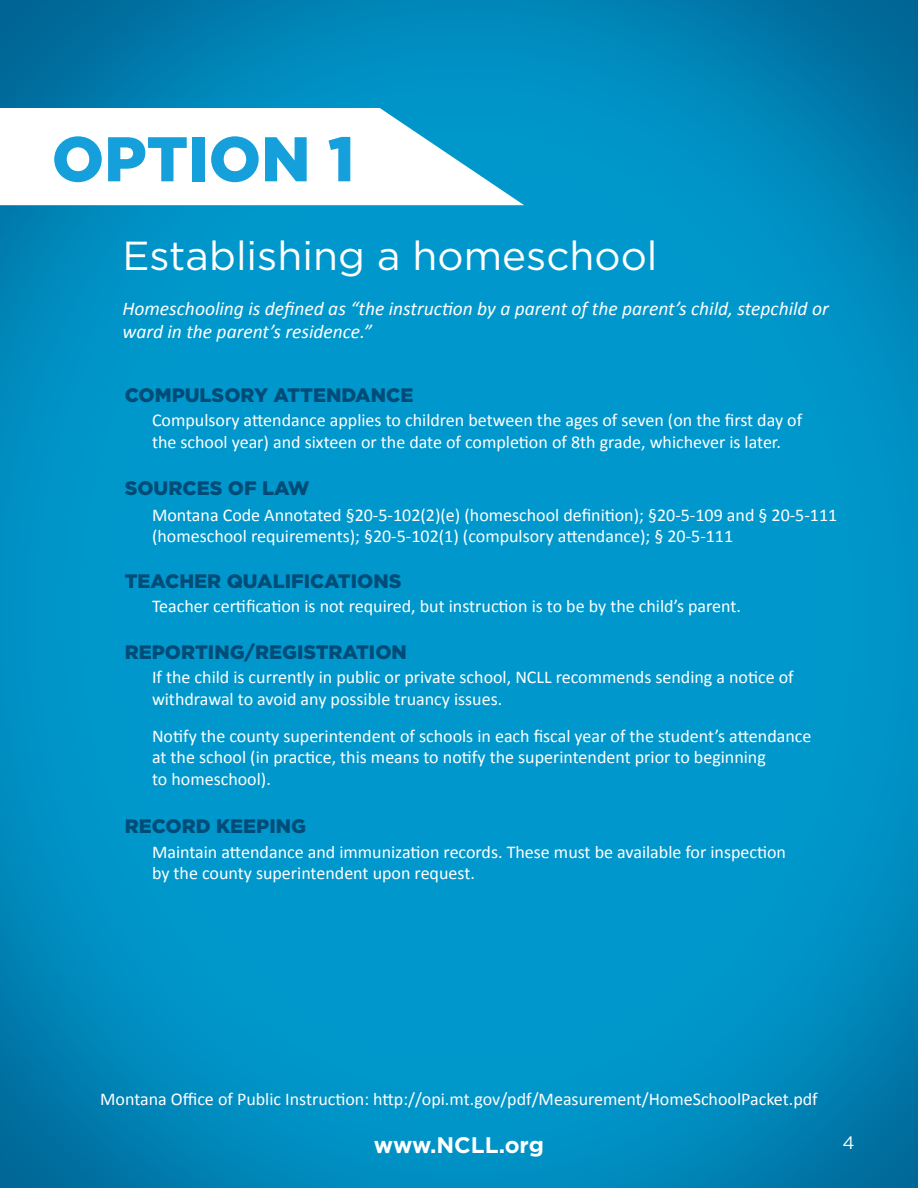
<style>
.page{position:relative;width:918px;height:1188px;background:#fff}
.page>*{position:absolute;margin:0;border:0;box-sizing:border-box;transform-origin:0 0}
.t1{font:900 63px "Gotham HTF";color:#15a0db}
.t2{font:40.5px "Gotham HTF";color:#fff}
.t3{font:700 22.5px "Gotham HTF";color:#fff}
.t4{font:italic 19.5px "Calibri";color:#fff}
.t5{font:900 19.5px "Gotham HTF";color:#004c78}
.t6{font:18px "Calibri";color:#fff}
.t7{font:18px "Gotham HTF";color:#fff}
</style>
<div class="page">
<img style="left:0;top:0;width:918px;height:1188px">
<svg style="left:0;top:108px;width:524px;height:97px"></svg>
<p class="t1" style="left:52px;top:123px;width:304px">OPTION 1</p>
<p class="t2" style="left:122px;top:233px;width:537px">Establishing a homeschool</p>
<p class="t4" style="left:122px;top:296px;width:708px">Homeschooling is defined as “the instruction by a parent of the parent’s child, stepchild or</p>
<p class="t4" style="left:122px;top:320px;width:251px">ward in the parent’s residence.”</p>
<p class="t5" style="left:125px;top:383px;width:290px">COMPULSORY ATTENDANCE</p>
<p class="t6" style="left:152px;top:409px;width:652px">Compulsory attendance applies to children between the ages of seven (on the first day of</p>
<p class="t6" style="left:152px;top:431px;width:630px">the school year) and sixteen or the date of completion of 8th grade, whichever is later.</p>
<p class="t5" style="left:125px;top:477px;width:186px">SOURCES OF LAW</p>
<p class="t6" style="left:152px;top:503px;width:687px">Montana Code Annotated §20-5-102(2)(e) (homeschool definition); §20-5-109 and § 20-5-111</p>
<p class="t6" style="left:152px;top:525px;width:583px">(homeschool requirements); §20-5-102(1) (compulsory attendance); § 20-5-111</p>
<p class="t5" style="left:125px;top:570px;width:278px">TEACHER QUALIFICATIONS</p>
<p class="t6" style="left:152px;top:594px;width:591px">Teacher certification is not required, but instruction is to be by the child’s parent.</p>
<p class="t5" style="left:125px;top:641px;width:284px">REPORTING/REGISTRATION</p>
<p class="t6" style="left:152px;top:666px;width:643px">If the child is currently in public or private school, NCLL recommends sending a notice of</p>
<p class="t6" style="left:152px;top:688px;width:352px">withdrawal to avoid any possible truancy issues.</p>
<p class="t6" style="left:152px;top:724px;width:661px">Notify the county superintendent of schools in each fiscal year of the student’s attendance</p>
<p class="t6" style="left:152px;top:746px;width:615px">at the school (in practice, this means to notify the superintendent prior to beginning</p>
<p class="t6" style="left:152px;top:768px;width:120px">to homeschool).</p>
<p class="t5" style="left:125px;top:815px;width:183px">RECORD KEEPING</p>
<p class="t6" style="left:152px;top:841px;width:636px">Maintain attendance and immunization records. These must be available for inspection</p>
<p class="t6" style="left:152px;top:862px;width:324px">by the county superintendent upon request.</p>
<p class="t6" style="left:100px;top:1088px;width:719px">Montana Office of Public Instruction: http://opi.mt.gov/pdf/Measurement/HomeSchoolPacket.pdf</p>
<p class="t3" style="left:374px;top:1132px;width:172px">www.NCLL.org</p>
<p class="t7" style="left:842px;top:1133px;width:14px">4</p>
</div>
